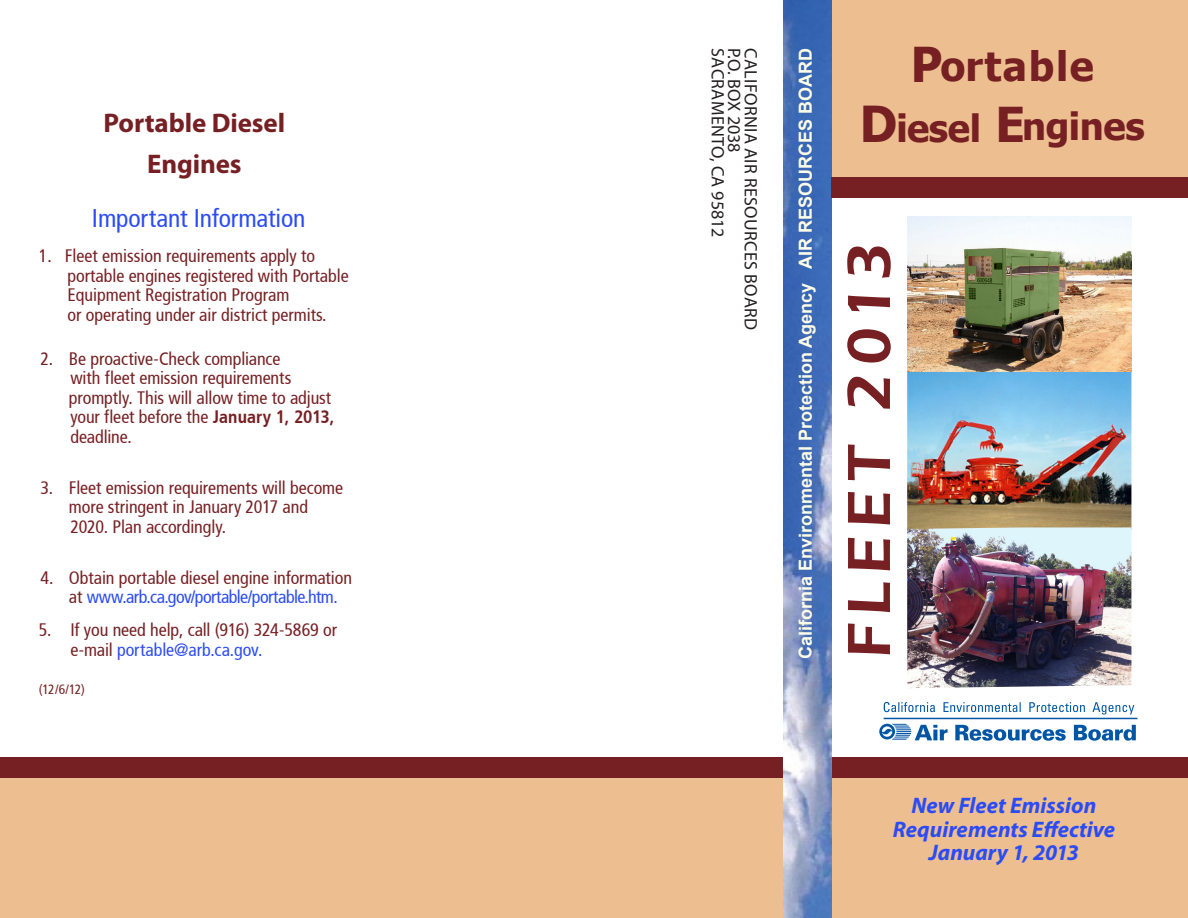
<style>
.page{position:relative;width:1188px;height:918px;background:#fff}
.page>*{position:absolute;margin:0;border:0;box-sizing:border-box;transform-origin:0 0}
.Body_3{font:600 63px "Eras ITC";letter-spacing:.115em;color:#762023}
.Company_Name_1{font:700 40.5px "Tahoma";letter-spacing:.04em;color:#762023}
.Company_Name_1-2{font:700 37.5px "Tahoma";letter-spacing:-.01em;color:#762023}
.Body_3-2{font:700 27px "Myriad Pro";letter-spacing:-.005em;color:#762023}
.Body_3-3{font:25.5px "Articulate Narrow";letter-spacing:-.005em;color:#2b4cf4}
.Body_3-4{font:italic 700 22.5px "Myriad Pro";color:#2b4cf4}
.Body_3-5{font:18px/19.5px "Articulate Narrow";letter-spacing:-.005em;color:#762023}
.Address{font:18px "Myriad Pro";letter-spacing:.02em;color:#231f20}
.t1{font:700 18px "Arial";color:#fcfce7}
.Body_3-6{font:13.5px "Articulate Narrow";color:#762023}
.s1{font-weight:700}
.s2{color:#2b4cf4}
.s3{font-size:48px}
.s4{font-size:49.5px}
</style>
<div class="page">
<div style="left:792px;top:0;width:396px;height:180px;background:#edbe90"></div>
<div style="left:0;top:777px;width:1188px;height:141px;background:#edbe90"></div>
<div style="left:0;top:757px;width:1188px;height:20px;background:#762023"></div>
<img style="left:784px;top:0;width:48px;height:918px">
<svg style="left:879px;top:702px;width:258px;height:39px"></svg>
<img style="left:907px;top:372px;width:224px;height:155px">
<img style="left:907px;top:527px;width:224px;height:161px">
<img style="left:907px;top:216px;width:224px;height:156px">
<div style="left:832px;top:178px;width:356px;height:20px;background:#762023"></div>
<p class="Body_3-2" style="left:104px;top:105px;width:183px">Portable Diesel</p>
<p class="Body_3-2" style="left:147px;top:147px;width:96px">Engines</p>
<p class="Body_3-3" style="left:92px;top:203px;width:215px">Important Information</p>
<p class="Body_3-5" style="left:67px;top:246px;width:283px;text-indent:-28px">1. Fleet emission requirements apply to portable engines registered with Portable Equipment Registration Program<br>or operating under air district permits.</p>
<p class="Body_3-5" style="left:69px;top:349px;width:267px;text-indent:-29px">2. Be proactive-Check compliance<br>with fleet emission requirements promptly. This will allow time to adjust your fleet before the <span class="s1">January 1, 2013, </span>deadline.</p>
<p class="Body_3-5" style="left:69px;top:478px;width:276px;text-indent:-29px">3. Fleet emission requirements will become more stringent in January 2017 and<br>2020. Plan accordingly.</p>
<p class="Body_3-5" style="left:69px;top:568px;width:285px;text-indent:-29px">4. Obtain portable diesel engine information at <span class="s2">www.arb.ca.gov/portable/portable.htm.</span></p>
<p class="Body_3-5" style="left:70px;top:621px;width:268px;text-indent:-31px">5. If you need help, call (916) 324-5869 or e-mail <span class="s2">portable@arb.ca.gov.</span></p>
<p class="Body_3-6" style="left:39px;top:682px;width:48px">(12/6/12)</p>
<p class="Address" style="left:729px;top:48px;width:191px;rotate:90deg">SACRAMENTO, CA 95812</p>
<p class="Address" style="left:745px;top:48px;width:106px;rotate:90deg">P.O. BOX 2038</p>
<p class="Address" style="left:762px;top:48px;width:284px;rotate:90deg">CALIFORNIA AIR RESOURCES BOARD</p>
<p class="t1" style="left:794px;top:659px;width:613px;rotate:-90deg">California Environmental Protection Agency AIR RESOURCES BOARD</p>
<p class="Company_Name_1" style="left:911px;top:38px;width:185px"><span class="s3">P</span>ortable</p>
<p class="Company_Name_1-2" style="left:860px;top:100px;width:286px"><span class="s4">D</span>iesel <span class="s3">E</span>ngines</p>
<p class="Body_3" style="left:833px;top:658px;width:417px;rotate:-90deg">FLEET 2013</p>
<p class="Body_3-4" style="left:912px;top:791px;width:186px">New Fleet Emission</p>
<p class="Body_3-4" style="left:893px;top:814px;width:224px">Requirements Effective</p>
<p class="Body_3-4" style="left:929px;top:838px;width:152px">January 1, 2013</p>
</div>
